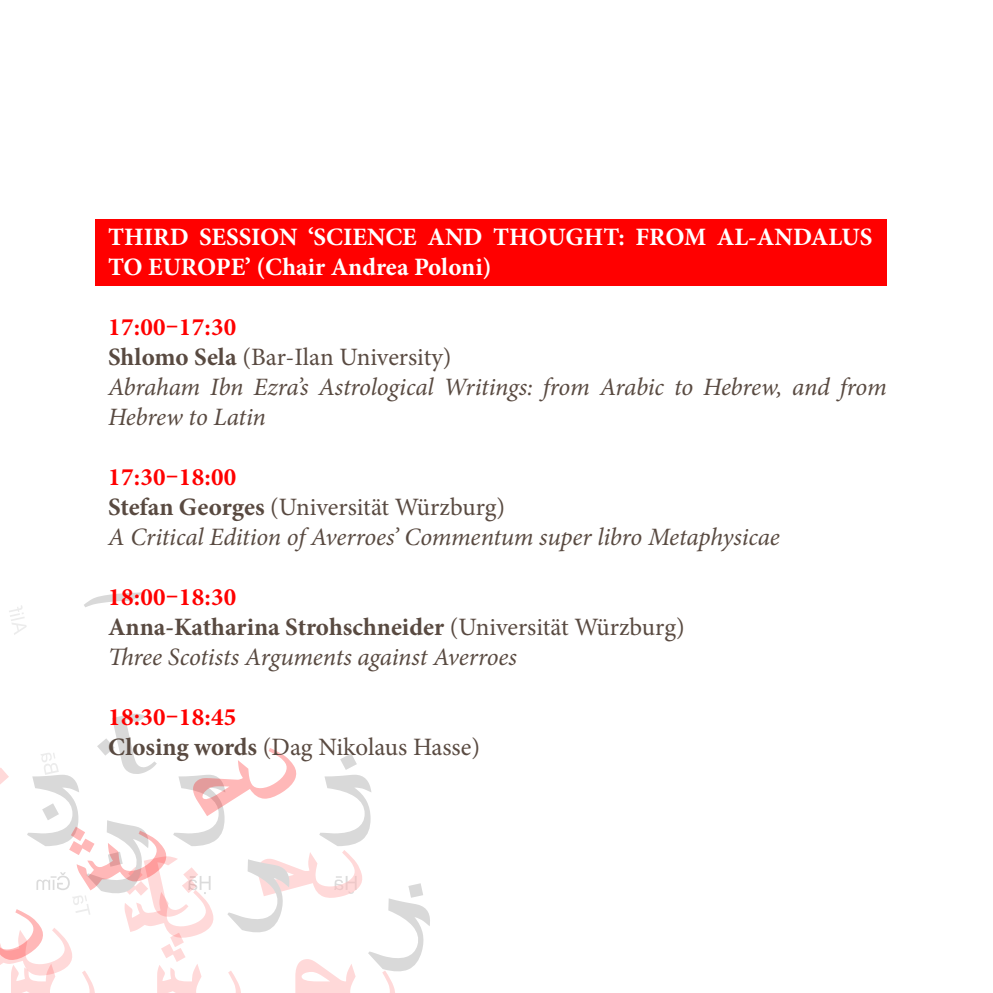
<style>
.page{position:relative;width:993px;height:993px;background:#fff}
.page>*{position:absolute;margin:0;border:0;box-sizing:border-box;transform-origin:0 0}
.Normal__Web{font:italic 25px/30px "Minion Pro";letter-spacing:-.01em;color:#594a41}
.Normal__Web-2{font:25px "Minion Pro";letter-spacing:-.005em;color:#594a41}
.Normal__Web-3{font:700 25px/30px "Minion Pro";color:#fff}
.Normal__Web-4{font:700 25px "Minion Pro";color:#594a41}
.Normal__Web-5{font:700 25px "Minion Pro";letter-spacing:.01em;color:#f00}
.s1{font-weight:700}
.s2{font-weight:400}
</style>
<div class="page">
<svg style="left:335px;top:754px;width:95px;height:238px"></svg>
<svg style="left:9px;top:592px;width:326px;height:400px"></svg>
<svg style="left:0;top:747px;width:297px;height:245px"></svg>
<div style="left:95px;top:219px;width:791px;height:66px;background:#f00"></div>
<p class="Normal__Web-3" style="left:108px;top:221px;width:765px">THIRD SESSION ‘SCIENCE AND THOUGHT: FROM AL-ANDALUS<br>TO EUROPE’ (Chair Andrea Poloni)</p>
<p class="Normal__Web-5" style="left:108px;top:309px;width:129px">17:00–17:30</p>
<p class="Normal__Web-2" style="left:108px;top:340px;width:345px"><span class="s1">Shlomo Sela</span> (Bar-Ilan University)</p>
<p class="Normal__Web" style="left:108px;top:372px;width:779px">Abraham Ibn Ezra’s Astrological Writings: from Arabic to Hebrew, and from<br>Hebrew to Latin</p>
<p class="Normal__Web-5" style="left:108px;top:459px;width:129px">17:30–18:00</p>
<p class="Normal__Web-2" style="left:108px;top:490px;width:398px"><span class="s1">Stefan Georges</span> (Universität Würzburg)</p>
<p class="Normal__Web" style="left:108px;top:522px;width:673px">A Critical Edition of Averroes’ Commentum super libro Metaphysicae</p>
<p class="Normal__Web-5" style="left:108px;top:579px;width:129px">18:00–18:30</p>
<p class="Normal__Web-4" style="left:108px;top:609px;width:578px">Anna-Katharina Strohschneider <span class="s2">(Universität Würzburg)</span></p>
<p class="Normal__Web" style="left:108px;top:642px;width:410px">Three Scotists Arguments against Averroes</p>
<p class="Normal__Web-5" style="left:108px;top:699px;width:129px">18:30–18:45</p>
<p class="Normal__Web-2" style="left:108px;top:730px;width:373px"><span class="s1">Closing words</span> (Dag Nikolaus Hasse)</p>
</div>
